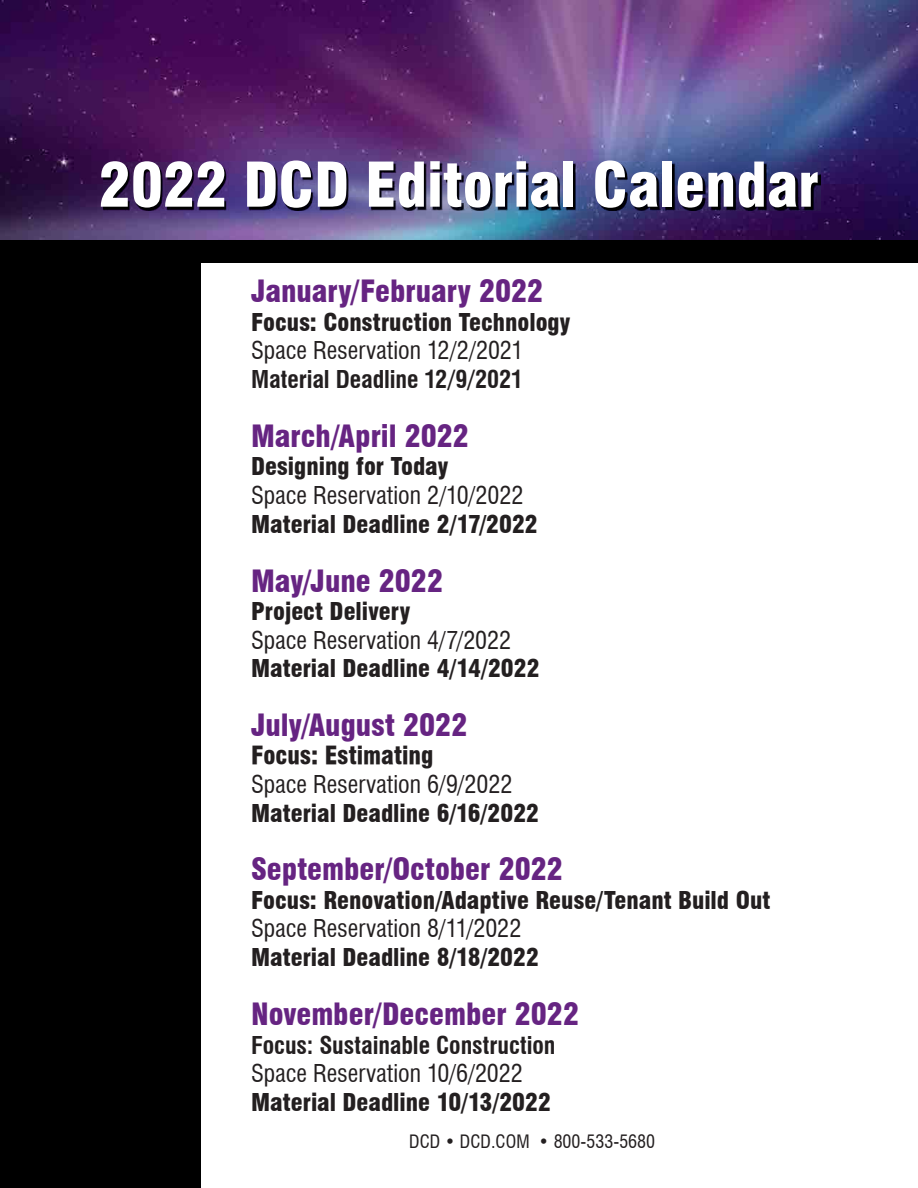
<style>
.page{position:relative;width:918px;height:1188px;background:#fff}
.page>*{position:absolute;margin:0;border:0;box-sizing:border-box;transform-origin:0 0}
.t1{font:900 condensed 60px "Swiss 721 BT";color:#fff}
.t2{font:900 condensed 30px "Swiss 721 BT";color:#662482}
.t3{font:900 condensed 24px "Swiss 721 BT";color:#231f20}
.t4{font:condensed 24px "Swiss 721 BT";letter-spacing:-.005em;color:#231f20}
.t5{font:700 condensed 24px "Swiss 721 BT";letter-spacing:-.005em;color:#231f20}
.t6{font:24px "Halvett Black Cond";color:#231f20}
.t7{font:condensed 18px "Swiss 721 BT";color:#231f20}
</style>
<div class="page">
<img style="left:0;top:0;width:918px;height:240px">
<img style="left:103px;top:163px;width:717px;height:47px">
<div style="left:0;top:240px;width:918px;height:22px;background:#000"></div>
<div style="left:0;top:257px;width:201px;height:931px;background:#000"></div>
<h1 class="t1" style="left:99px;top:149px;width:722px">2022 DCD Editorial Calendar</h1>
<p class="t2" style="left:251px;top:274px;width:294px">January/February 2022</p>
<p class="t3" style="left:251px;top:308px;width:321px">Focus: Construction Technology</p>
<p class="t4" style="left:251px;top:336px;width:274px">Space Reservation 12/2/2021</p>
<p class="t5" style="left:251px;top:365px;width:274px">Material Deadline 12/9/2021</p>
<p class="t2" style="left:251px;top:418px;width:219px">March/April 2022</p>
<p class="t3" style="left:251px;top:452px;width:199px">Designing for Today</p>
<p class="t4" style="left:251px;top:481px;width:274px">Space Reservation 2/10/2022</p>
<p class="t3" style="left:251px;top:510px;width:288px">Material Deadline 2/17/2022</p>
<p class="t2" style="left:251px;top:563px;width:194px">May/June 2022</p>
<p class="t3" style="left:251px;top:597px;width:161px">Project Delivery</p>
<p class="t4" style="left:251px;top:625px;width:262px">Space Reservation 4/7/2022</p>
<p class="t3" style="left:251px;top:654px;width:290px">Material Deadline 4/14/2022</p>
<p class="t2" style="left:251px;top:707px;width:218px">July/August 2022</p>
<p class="t6" style="left:251px;top:741px;width:184px">Focus: Estimating</p>
<p class="t4" style="left:251px;top:770px;width:263px">Space Reservation 6/9/2022</p>
<p class="t3" style="left:251px;top:799px;width:290px">Material Deadline 6/16/2022</p>
<p class="t2" style="left:251px;top:852px;width:313px">September/October 2022</p>
<p class="t3" style="left:251px;top:886px;width:521px">Focus: Renovation/Adaptive Reuse/Tenant Build Out</p>
<p class="t4" style="left:251px;top:914px;width:272px">Space Reservation 8/11/2022</p>
<p class="t3" style="left:251px;top:943px;width:289px">Material Deadline 8/18/2022</p>
<p class="t2" style="left:251px;top:996px;width:330px">November/December 2022</p>
<p class="t5" style="left:251px;top:1030px;width:306px">Focus: Sustainable Construction</p>
<p class="t4" style="left:251px;top:1059px;width:273px">Space Reservation 10/6/2022</p>
<p class="t3" style="left:251px;top:1087px;width:301px">Material Deadline 10/13/2022</p>
<p class="t7" style="left:409px;top:1130px;width:247px">DCD • DCD.COM • 800-533-5680</p>
</div>
